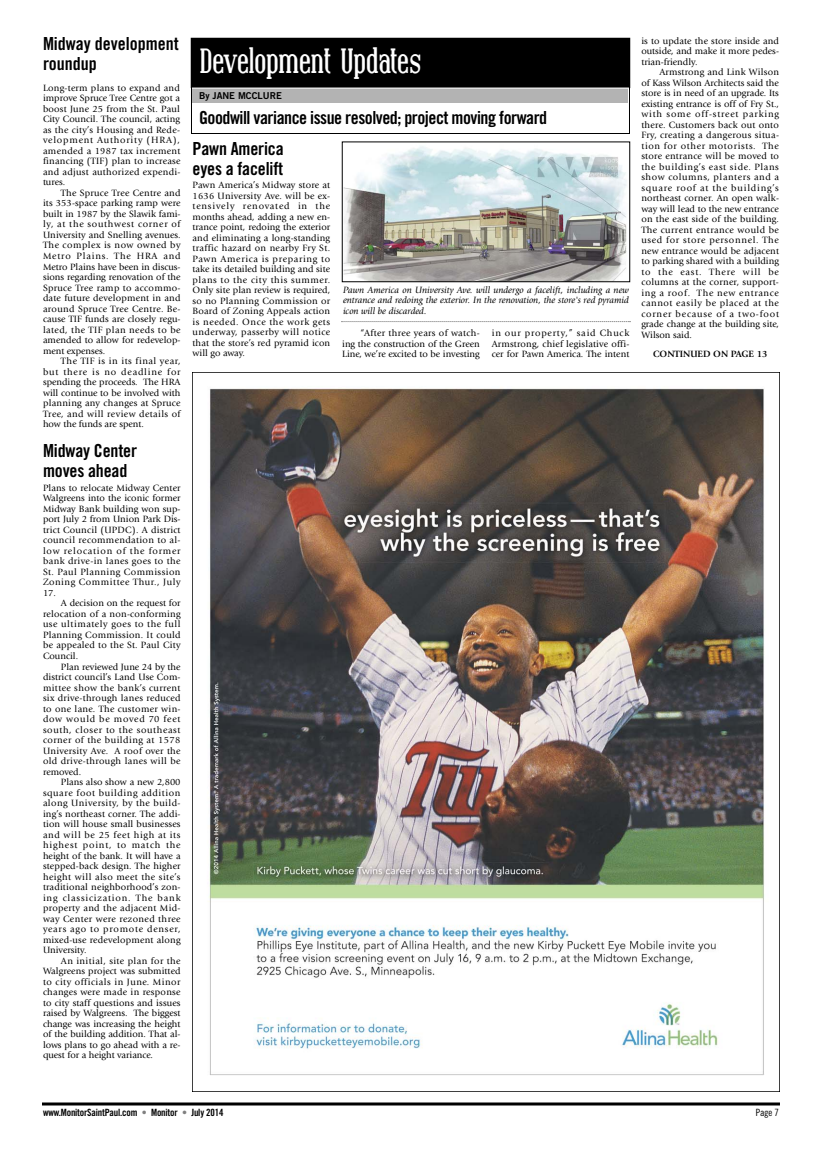
<style>
.page{position:relative;width:828px;height:1152px;background:#fff}
.page>*{position:absolute;margin:0;border:0;box-sizing:border-box;transform-origin:0 0}
.t1{font:700 35px "Covington Cond";letter-spacing:-.035em;color:#fff}
.t2{font:18px/20px "Trade Gothic Bold Cond Twenty";letter-spacing:-.01em;color:#000}
.t3{font:10px "Trade Gothic Bold Cond Twenty";letter-spacing:-.02em;color:#000}
.t4{font:10px "Trade Gothic Cond Eighteen";color:#000}
.t5{font:9.5px/10.5px "Giovanni";letter-spacing:.005em;color:#000;text-align:justify}
.t6{font:italic 9.5px/10.5px "Giovanni";color:#000;text-align:justify}
.t7{font:700 9.5px "Giovanni";color:#000}
.t8{font:9.5px "Trade Gothic Bold Two";color:#000}
.s1{color:#808080}
</style>
<div class="page">
<svg style="left:42px;top:1102px;width:738px;height:4px;background:#3f3f3f"></svg>
<img style="left:208px;top:388px;width:556px;height:687px">
<div style="left:191px;top:38px;width:439px;height:96px;border:1px solid #000"></div>
<div style="left:191px;top:38px;width:439px;height:49px;background:#000"></div>
<div style="left:191px;top:38px;width:439px;height:50px;border:1px solid #000"></div>
<div style="left:192px;top:88px;width:436px;height:15px;background:#b3b3b3"></div>
<hr style="left:192px;top:88px;width:437px;height:1px;background:#fff">
<img style="left:344px;top:146px;width:283px;height:134px">
<svg style="left:342px;top:321px;width:289px;height:1px"></svg>
<h2 class="t2" style="left:43px;top:35px;width:137px">Midway development roundup</h2>
<p class="t5" style="left:43px;top:83px;width:139px">Long-term plans to expand and improve Spruce Tree Centre got a boost June 25 from the St. Paul City Council. The council, acting as the city’s Housing and Rede&shy;velopment Authority (HRA), amended a 1987 tax increment financing (TIF) plan to increase and adjust authorized expendi&shy;tures.</p>
<p class="t5" style="left:43px;top:188px;width:139px;text-indent:18px">The Spruce Tree Centre and its 353-space parking ramp were built in 1987 by the Slawik fami&shy;ly, at the southwest corner of University and Snelling avenues.<br>The complex is now owned by Metro Plains. The HRA and Metro Plains have been in discus&shy;sions regarding renovation of the Spruce Tree ramp to accommo&shy;date future development in and around Spruce Tree Centre. Be&shy;cause TIF funds are closely regu&shy;lated, the TIF plan needs to be amended to allow for redevelop&shy;ment expenses.</p>
<p class="t5" style="left:43px;top:356px;width:139px;text-indent:18px">The TIF is in its final year, but there is no deadline for spending the proceeds. The HRA will continue to be involved with planning any changes at Spruce Tree, and will review details of how the funds are spent.</p>
<h2 class="t2" style="left:43px;top:443px;width:96px">Midway Center moves ahead</h2>
<p class="t5" style="left:43px;top:483px;width:139px">Plans to relocate Midway Center Walgreens into the iconic former Midway Bank building won sup&shy;port July 2 from Union Park Dis&shy;trict Council (UPDC). A district council recommendation to al&shy;low relocation of the former bank drive-in lanes goes to the St. Paul Planning Commission Zoning Committee Thur., July 17.</p>
<p class="t5" style="left:43px;top:599px;width:139px;text-indent:18px">A decision on the request for relocation of a non-conforming use ultimately goes to the full Planning Commission. It could be appealed to the St. Paul City Council.</p>
<p class="t5" style="left:43px;top:662px;width:139px;text-indent:18px">Plan reviewed June 24 by the district council’s Land Use Com&shy;mittee show the bank’s current six drive-through lanes reduced to one lane. The customer win&shy;dow would be moved 70 feet south, closer to the southeast corner of the building at 1578<br>University Ave. A roof over the old drive-through lanes will be removed.</p>
<p class="t5" style="left:43px;top:777px;width:139px;text-indent:18px">Plans also show a new 2,800 square foot building addition along University, by the build&shy;ing’s northeast corner. The addi&shy;tion will house small businesses and will be 25 feet high at its highest point, to match the height of the bank. It will have a stepped-back design. The higher height will also meet the site’s traditional neighborhood’s zon&shy;ing classicization. The bank property and the adjacent Mid&shy;way Center were rezoned three years ago to promote denser, mixed-use redevelopment along University.</p>
<p class="t5" style="left:43px;top:956px;width:139px;text-indent:18px">An initial, site plan for the Walgreens project was submitted to city officials in June. Minor changes were made in response to city staff questions and issues raised by Walgreens. The biggest change was increasing the height of the building addition. That al&shy;lows plans to go ahead with a re&shy;quest for a height variance.</p>
<h1 class="t1" style="left:199px;top:47px;width:224px">Development Updates</h1>
<p class="t8" style="left:199px;top:92px;width:84px">By JANE MCCLURE</p>
<h2 class="t2" style="left:199px;top:109px;width:350px">Goodwill variance issue resolved; project moving forward</h2>
<h2 class="t2" style="left:193px;top:140px;width:93px">Pawn America eyes a facelift</h2>
<p class="t5" style="left:193px;top:181px;width:139px">Pawn America’s Midway store at 1636 University Ave. will be ex&shy;tensively renovated in the months ahead, adding a new en&shy;trance point, redoing the exterior and eliminating a long-standing traffic hazard on nearby Fry St.<br>Pawn America is preparing to take its detailed building and site plans to the city this summer.<br>Only site plan review is required, so no Planning Commission or Board of Zoning Appeals action is needed. Once the work gets underway, passerby will notice that the store’s red pyramid icon will go away.</p>
<p class="t6" style="left:343px;top:285px;width:288px">Pawn America on University Ave. will undergo a facelift, including a new entrance and redoing the exterior. In the renovation, the store's red pyramid icon will be discarded.</p>
<p class="t5" style="left:342px;top:329px;width:139px;text-indent:18px">“After three years of watch&shy;ing the construction of the Green Line, we’re excited to be investing</p>
<p class="t5" style="left:492px;top:329px;width:139px">in our property,” said Chuck Armstrong, chief legislative offi&shy;cer for Pawn America. The intent</p>
<p class="t5" style="left:641px;top:36px;width:139px">is to update the store inside and outside, and make it more pedes&shy;trian-friendly.</p>
<p class="t5" style="left:641px;top:68px;width:139px;text-indent:18px">Armstrong and Link Wilson of Kass Wilson Architects said the store is in need of an upgrade. Its existing entrance is off of Fry St., with some off-street parking there. Customers back out onto Fry, creating a dangerous situa&shy;tion for other motorists. The store entrance will be moved to the building’s east side. Plans show columns, planters and a square roof at the building’s northeast corner. An open walk&shy;way will lead to the new entrance on the east side of the building.<br>The current entrance would be used for store personnel. The new entrance would be adjacent to parking shared with a building to the east. There will be columns at the corner, support&shy;ing a roof. The new entrance cannot easily be placed at the corner because of a two-foot grade change at the building site, Wilson said.</p>
<p class="t7" style="left:653px;top:350px;width:116px">CONTINUED ON PAGE 13</p>
<p class="t3" style="left:43px;top:1109px;width:182px">www.MonitorSaintPaul.com <span class="s1">•</span> Monitor <span class="s1">•</span> July 2014</p>
<p class="t4" style="left:756px;top:1109px;width:25px">Page 7</p>
</div>
